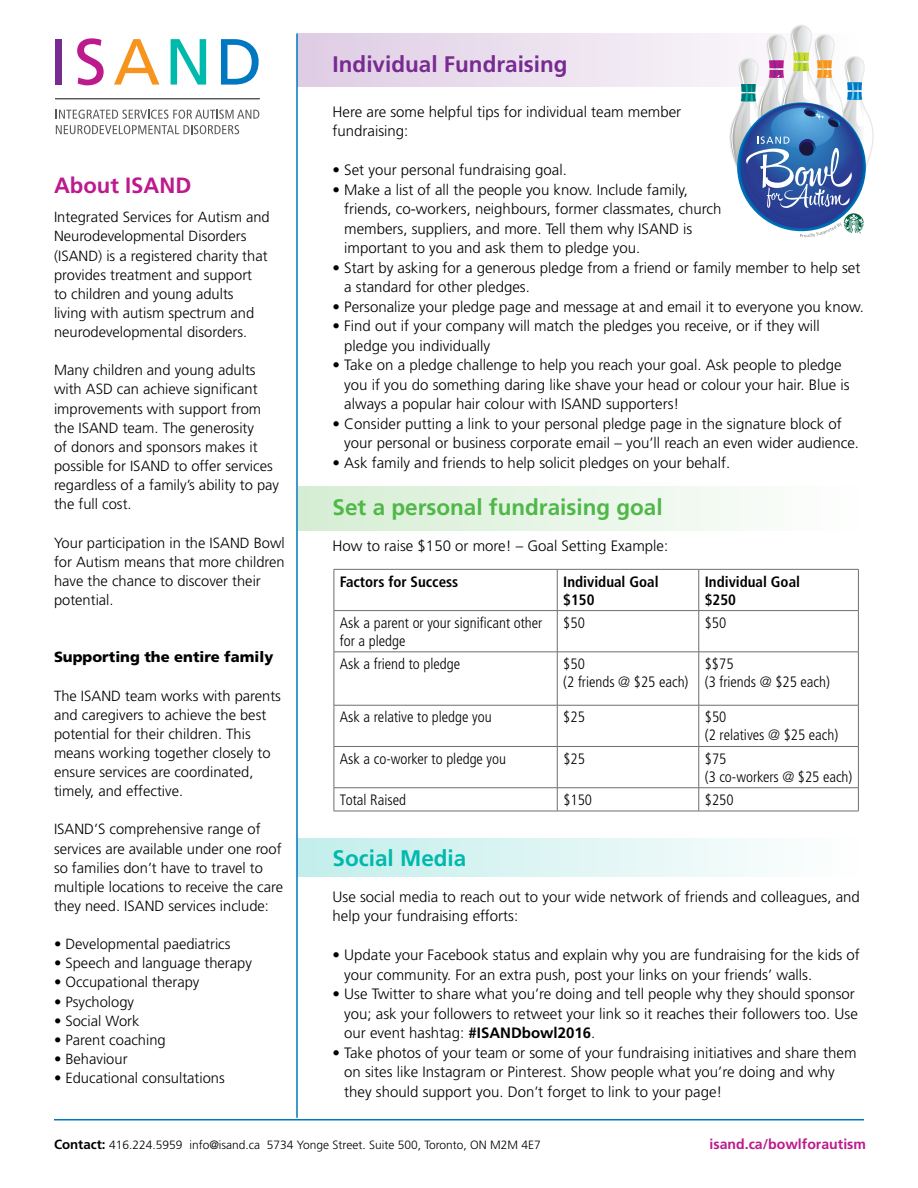
<style>
.page{position:relative;width:918px;height:1188px;background:#fff}
.page>*{position:absolute;margin:0;border:0;box-sizing:border-box;transform-origin:0 0}
.t1{font:700 22.5px "Frutiger";color:#50b848}
.t2{font:700 22.5px "Frutiger";color:#782b90}
.t3{font:700 22.5px "Frutiger";color:#00b9ad}
.t4{font:700 22.05px "Frutiger";color:#bd1a8d}
.t5{font:300 15px/19.5px "Frutiger";color:#000}
.t6{font:300 condensed 15px/18px "Frutiger";color:#000}
.t7{font:700 condensed 15px/18px "Frutiger";color:#000}
.t8{font:300 14.7px/19.2px "Frutiger";color:#000}
.t9{font:900 14.7px "Frutiger";color:#000}
.t10{font:700 14.1px "Frutiger";color:#bd1a8d}
.t11{font:300 12px "Frutiger";color:#000}
.s1{font-weight:700}
.s2{font-weight:700;font-size:13.2px}
</style>
<div class="page">
<svg style="left:298px;top:33px;width:427px;height:54px;background:#eadfee"></svg>
<hr style="left:334px;top:569px;width:223px;height:1px;background:#6d6e71">
<hr style="left:334px;top:570px;width:1px;height:40px;background:#6d6e71">
<hr style="left:557px;top:569px;width:142px;height:1px;background:#6d6e71">
<hr style="left:557px;top:570px;width:1px;height:40px;background:#6d6e71">
<hr style="left:699px;top:569px;width:160px;height:1px;background:#6d6e71">
<hr style="left:699px;top:570px;width:1px;height:40px;background:#6d6e71">
<hr style="left:858px;top:570px;width:1px;height:40px;background:#6d6e71">
<hr style="left:334px;top:610px;width:223px;height:1px;background:#6d6e71">
<hr style="left:334px;top:611px;width:1px;height:41px;background:#6d6e71">
<hr style="left:557px;top:610px;width:142px;height:1px;background:#6d6e71">
<hr style="left:557px;top:611px;width:1px;height:41px;background:#6d6e71">
<hr style="left:699px;top:610px;width:160px;height:1px;background:#6d6e71">
<hr style="left:699px;top:611px;width:1px;height:41px;background:#6d6e71">
<hr style="left:858px;top:611px;width:1px;height:41px;background:#6d6e71">
<hr style="left:334px;top:652px;width:223px;height:1px;background:#6d6e71">
<hr style="left:334px;top:652px;width:1px;height:53px;background:#6d6e71">
<hr style="left:557px;top:652px;width:142px;height:1px;background:#6d6e71">
<hr style="left:557px;top:652px;width:1px;height:53px;background:#6d6e71">
<hr style="left:699px;top:652px;width:160px;height:1px;background:#6d6e71">
<hr style="left:699px;top:652px;width:1px;height:53px;background:#6d6e71">
<hr style="left:858px;top:652px;width:1px;height:53px;background:#6d6e71">
<hr style="left:334px;top:705px;width:223px;height:1px;background:#6d6e71">
<hr style="left:334px;top:705px;width:1px;height:41px;background:#6d6e71">
<hr style="left:557px;top:705px;width:142px;height:1px;background:#6d6e71">
<hr style="left:557px;top:705px;width:1px;height:41px;background:#6d6e71">
<hr style="left:699px;top:705px;width:160px;height:1px;background:#6d6e71">
<hr style="left:699px;top:705px;width:1px;height:41px;background:#6d6e71">
<hr style="left:858px;top:705px;width:1px;height:41px;background:#6d6e71">
<hr style="left:334px;top:746px;width:223px;height:1px;background:#6d6e71">
<hr style="left:334px;top:747px;width:1px;height:41px;background:#6d6e71">
<hr style="left:557px;top:746px;width:142px;height:1px;background:#6d6e71">
<hr style="left:557px;top:747px;width:1px;height:41px;background:#6d6e71">
<hr style="left:699px;top:746px;width:160px;height:1px;background:#6d6e71">
<hr style="left:699px;top:747px;width:1px;height:41px;background:#6d6e71">
<hr style="left:858px;top:747px;width:1px;height:41px;background:#6d6e71">
<hr style="left:334px;top:787px;width:223px;height:1px;background:#6d6e71">
<svg style="left:334px;top:788px;width:1px;height:23px"></svg>
<hr style="left:557px;top:787px;width:142px;height:1px;background:#6d6e71">
<svg style="left:557px;top:788px;width:1px;height:23px"></svg>
<hr style="left:699px;top:787px;width:160px;height:1px;background:#6d6e71">
<svg style="left:699px;top:788px;width:1px;height:23px"></svg>
<svg style="left:858px;top:788px;width:1px;height:23px"></svg>
<hr style="left:334px;top:811px;width:223px;height:1px;background:#6d6e71">
<hr style="left:557px;top:811px;width:142px;height:1px;background:#6d6e71">
<hr style="left:699px;top:811px;width:160px;height:1px;background:#6d6e71">
<div style="left:297px;top:838px;width:567px;height:38px;background:linear-gradient(to right,#c2eeeb,#fffeff)"></div>
<div style="left:298px;top:486px;width:566px;height:44px;background:linear-gradient(to right,#d5eed3,#fefefe)"></div>
<svg style="left:725px;top:25px;width:149px;height:212px"></svg>
<hr style="left:296px;top:33px;width:2px;height:1085px;background:#0077c1">
<svg style="left:56px;top:110px;width:203px;height:9px"></svg>
<svg style="left:56px;top:125px;width:183px;height:9px"></svg>
<hr style="left:55px;top:98px;width:204px;height:1px;background:#58595b">
<div style="left:55px;top:39px;width:7px;height:46px;background:#782b90"></div>
<svg style="left:77px;top:38px;width:27px;height:47px"></svg>
<svg style="left:114px;top:39px;width:45px;height:46px"></svg>
<svg style="left:171px;top:39px;width:35px;height:46px"></svg>
<svg style="left:221px;top:39px;width:38px;height:46px"></svg>
<hr style="left:54px;top:1119px;width:810px;height:1px;background:#0077c1">
<h2 class="t4" style="left:54px;top:172px;width:139px">About ISAND</h2>
<p class="t8" style="left:54px;top:208px;width:217px">Integrated Services for Autism and<br>Neurodevelopmental Disorders (ISAND) is a registered charity that provides treatment and support<br>to children and young adults living with autism spectrum and neurodevelopmental disorders.</p>
<p class="t8" style="left:54px;top:361px;width:227px">Many children and young adults with ASD can achieve significant improvements with support from the ISAND team. The generosity<br>of donors and sponsors makes it possible for ISAND to offer services regardless of a family’s ability to pay the full cost.</p>
<p class="t8" style="left:54px;top:533px;width:232px">Your participation in the ISAND Bowl for Autism means that more children have the chance to discover their potential.</p>
<p class="t9" style="left:54px;top:648px;width:221px">Supporting the entire family</p>
<p class="t8" style="left:54px;top:686px;width:229px">The ISAND team works with parents and caregivers to achieve the best potential for their children. This means working together closely to ensure services are coordinated, timely, and effective.</p>
<p class="t8" style="left:54px;top:820px;width:231px">ISAND’S comprehensive range of services are available under one roof so families don’t have to travel to multiple locations to receive the care they need. ISAND services include:</p>
<p class="t8" style="left:54px;top:935px;width:178px">• Developmental paediatrics</p>
<p class="t8" style="left:54px;top:954px;width:199px">• Speech and language therapy</p>
<p class="t8" style="left:54px;top:973px;width:147px">• Occupational therapy</p>
<p class="t8" style="left:54px;top:992px;width:82px">• Psychology</p>
<p class="t8" style="left:54px;top:1011px;width:87px">• Social Work</p>
<p class="t8" style="left:54px;top:1030px;width:113px">• Parent coaching</p>
<p class="t8" style="left:54px;top:1049px;width:75px">• Behaviour</p>
<p class="t8" style="left:54px;top:1068px;width:172px">• Educational consultations</p>
<h1 class="t2" style="left:333px;top:50px;width:237px">Individual Fundraising</h1>
<p class="t5" style="left:333px;top:102px;width:350px">Here are some helpful tips for individual team member fundraising:</p>
<p class="t5" style="left:333px;top:160px;width:236px">• Set your personal fundraising goal.</p>
<p class="t5" style="left:344px;top:180px;width:379px;text-indent:-12px">• Make a list of all the people you know. Include family, friends, co-workers, neighbours, former classmates, church members, suppliers, and more. Tell them why ISAND is important to you and ask them to pledge you.</p>
<p class="t5" style="left:344px;top:258px;width:518px;text-indent:-12px">• Start by asking for a generous pledge from a friend or family member to help set a standard for other pledges.</p>
<p class="t5" style="left:333px;top:297px;width:533px">• Personalize your pledge page and message at and email it to everyone you know.</p>
<p class="t5" style="left:344px;top:316px;width:477px;text-indent:-12px">• Find out if your company will match the pledges you receive, or if they will pledge you individually</p>
<p class="t5" style="left:344px;top:355px;width:507px;text-indent:-12px">• Take on a pledge challenge to help you reach your goal. Ask people to pledge you if you do something daring like shave your head or colour your hair. Blue is always a popular hair colour with ISAND supporters!</p>
<p class="t5" style="left:344px;top:414px;width:516px;text-indent:-12px">• Consider putting a link to your personal pledge page in the signature block of your personal or business corporate email – you’ll reach an even wider audience.</p>
<p class="t5" style="left:333px;top:453px;width:399px">• Ask family and friends to help solicit pledges on your behalf.</p>
<h1 class="t1" style="left:333px;top:494px;width:332px">Set a personal fundraising goal</h1>
<p class="t5" style="left:333px;top:536px;width:337px">How to raise $150 or more! – Goal Setting Example:</p>
<p class="t7" style="left:340px;top:572px;width:120px">Factors for Success</p>
<p class="t7" style="left:563px;top:572px;width:97px">Individual Goal $150</p>
<p class="t7" style="left:705px;top:572px;width:97px">Individual Goal $250</p>
<p class="t6" style="left:340px;top:614px;width:204px">Ask a parent or your significant other for a pledge</p>
<p class="t6" style="left:563px;top:614px;width:23px">$50</p>
<p class="t6" style="left:705px;top:614px;width:23px">$50</p>
<p class="t6" style="left:340px;top:655px;width:122px">Ask a friend to pledge</p>
<p class="t6" style="left:563px;top:655px;width:127px">$50<br>(2 friends @ $25 each)</p>
<p class="t6" style="left:705px;top:655px;width:127px">$$75<br>(3 friends @ $25 each)</p>
<p class="t6" style="left:340px;top:709px;width:153px">Ask a relative to pledge you</p>
<p class="t6" style="left:563px;top:709px;width:23px">$25</p>
<p class="t6" style="left:705px;top:709px;width:135px">$50<br>(2 relatives @ $25 each)</p>
<p class="t6" style="left:340px;top:750px;width:168px">Ask a co-worker to pledge you</p>
<p class="t6" style="left:563px;top:750px;width:23px">$25</p>
<p class="t6" style="left:705px;top:750px;width:149px">$75<br>(3 co-workers @ $25 each)</p>
<p class="t6" style="left:340px;top:791px;width:68px">Total Raised</p>
<p class="t6" style="left:563px;top:791px;width:30px">$150</p>
<p class="t6" style="left:705px;top:791px;width:30px">$250</p>
<h1 class="t3" style="left:333px;top:845px;width:135px">Social Media</h1>
<p class="t5" style="left:333px;top:887px;width:529px">Use social media to reach out to your wide network of friends and colleagues, and help your fundraising efforts:</p>
<p class="t5" style="left:344px;top:945px;width:517px;text-indent:-12px">• Update your Facebook status and explain why you are fundraising for the kids of your community. For an extra push, post your links on your friends’ walls.</p>
<p class="t5" style="left:344px;top:984px;width:515px;text-indent:-12px">• Use Twitter to share what you’re doing and tell people why they should sponsor you; ask your followers to retweet your link so it reaches their followers too. Use our event hashtag: <span class="s1">#ISANDbowl2016</span>.</p>
<p class="t5" style="left:344px;top:1043px;width:514px;text-indent:-12px">• Take photos of your team or some of your fundraising initiatives and share them on sites like Instagram or Pinterest. Show people what you’re doing and why they should support you. Don’t forget to link to your page!</p>
<p class="t11" style="left:54px;top:1138px;width:488px"><span class="s2">Contact:</span> 416.224.5959 info@isand.ca 5734 Yonge Street. Suite 500, Toronto, ON M2M 4E7</p>
<p class="t10" style="left:710px;top:1136px;width:158px">isand.ca/bowlforautism</p>
</div>
